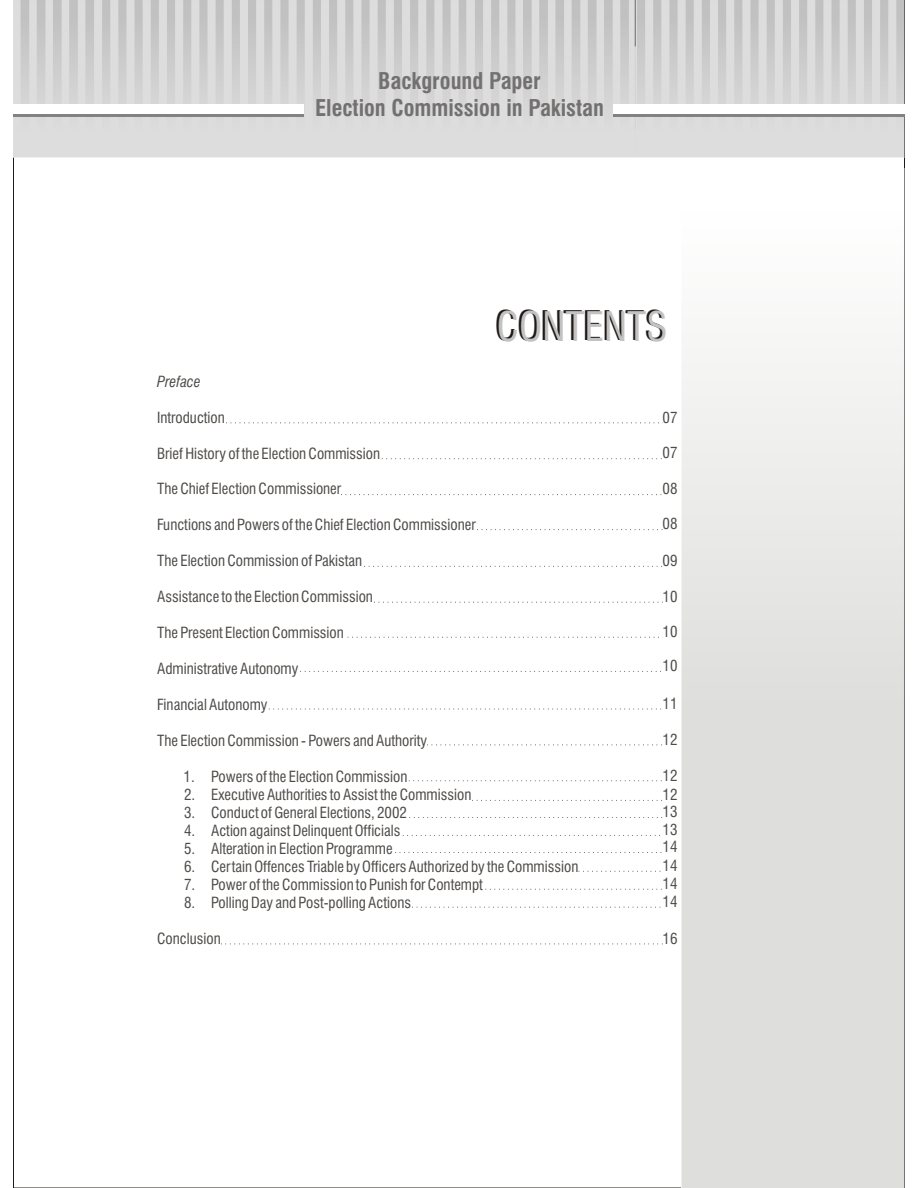
<style>
.page{position:relative;width:918px;height:1188px;background:#fff}
.page>*{position:absolute;margin:0;border:0;box-sizing:border-box;transform-origin:0 0}
.t1{font:39.75px "Swis 721 Cn BT";color:#1f1a17}
.t2{font:700 22.5px/27px "Swis 721 Cn BT";color:#737070;text-align:center}
.t3{font:15px/17.5px "Swis 721 Cn BT";color:#4d4a47;text-align:justify}
.t4{font:italic 15px "Swis 721 Cn BT";color:#4d4a47}
</style>
<div class="page">
<svg style="left:226px;top:422px;width:437px;height:1px"></svg>
<svg style="left:382px;top:458px;width:280px;height:1px"></svg>
<svg style="left:341px;top:494px;width:321px;height:1px"></svg>
<svg style="left:477px;top:529px;width:186px;height:1px"></svg>
<svg style="left:364px;top:566px;width:298px;height:1px"></svg>
<svg style="left:374px;top:602px;width:289px;height:1px"></svg>
<svg style="left:348px;top:637px;width:315px;height:1px"></svg>
<svg style="left:300px;top:671px;width:361px;height:1px"></svg>
<svg style="left:269px;top:709px;width:393px;height:1px"></svg>
<svg style="left:427px;top:745px;width:235px;height:1px"></svg>
<svg style="left:409px;top:780px;width:253px;height:1px"></svg>
<svg style="left:472px;top:800px;width:190px;height:1px"></svg>
<svg style="left:409px;top:817px;width:254px;height:1px"></svg>
<svg style="left:403px;top:835px;width:257px;height:1px"></svg>
<svg style="left:395px;top:852px;width:267px;height:1px"></svg>
<svg style="left:579px;top:871px;width:82px;height:1px"></svg>
<svg style="left:485px;top:889px;width:177px;height:1px"></svg>
<svg style="left:412px;top:907px;width:249px;height:1px"></svg>
<svg style="left:221px;top:944px;width:442px;height:1px"></svg>
<img style="left:14px;top:0;width:891px;height:157px">
<div style="left:14px;top:104px;width:290px;height:13px;background:#fff"></div>
<hr style="left:14px;top:114px;width:290px;height:3px;background:#828282">
<div style="left:613px;top:104px;width:291px;height:13px;background:#fff"></div>
<hr style="left:613px;top:114px;width:291px;height:3px;background:#828282">
<h2 class="t2" style="left:315px;top:70px;width:290px">Background Paper<br>Election Commission in Pakistan</h2>
<h1 class="t1" style="left:495px;top:310px;width:173px">CONTENTS</h1>
<p class="t4" style="left:157px;top:375px;width:45px">Preface</p>
<p class="t3" style="left:157px;top:410px;width:69px">Introduction</p>
<p class="t3" style="left:157px;top:446px;width:225px">Brief History of the Election Commission</p>
<p class="t3" style="left:157px;top:482px;width:186px">The Chief Election Commissioner</p>
<p class="t3" style="left:157px;top:518px;width:320px">Functions and Powers of the Chief Election Commissioner</p>
<p class="t3" style="left:157px;top:554px;width:207px">The Election Commission of Pakistan</p>
<p class="t3" style="left:157px;top:590px;width:217px">Assistance to the Election Commission</p>
<p class="t3" style="left:157px;top:626px;width:188px">The Present Election Commission</p>
<p class="t3" style="left:157px;top:662px;width:143px">Administrative Autonomy</p>
<p class="t3" style="left:157px;top:698px;width:112px">Financial Autonomy</p>
<p class="t3" style="left:157px;top:734px;width:272px">The Election Commission - Powers and Authority</p>
<p class="t3" style="left:184px;top:769px;width:225px">1. Powers of the Election Commission</p>
<p class="t3" style="left:184px;top:787px;width:289px">2. Executive Authorities to Assist the Commission</p>
<p class="t3" style="left:184px;top:805px;width:224px">3. Conduct of General Elections, 2002</p>
<p class="t3" style="left:184px;top:823px;width:218px">4. Action against Delinquent Officials</p>
<p class="t3" style="left:184px;top:841px;width:210px">5. Alteration in Election Programme</p>
<p class="t3" style="left:184px;top:859px;width:396px">6. Certain Offences Triable by Officers Authorized by the Commission</p>
<p class="t3" style="left:184px;top:877px;width:300px">7. Power of the Commission to Punish for Contempt</p>
<p class="t3" style="left:184px;top:895px;width:228px">8. Polling Day and Post-polling Actions</p>
<p class="t3" style="left:157px;top:931px;width:65px">Conclusion</p>
<p class="t3" style="left:663px;top:410px;width:16px">07</p>
<p class="t3" style="left:663px;top:446px;width:16px">07</p>
<p class="t3" style="left:663px;top:482px;width:16px">08</p>
<p class="t3" style="left:663px;top:517px;width:16px">08</p>
<p class="t3" style="left:663px;top:553px;width:16px">09</p>
<p class="t3" style="left:663px;top:589px;width:16px">10</p>
<p class="t3" style="left:663px;top:624px;width:16px">10</p>
<p class="t3" style="left:663px;top:659px;width:16px">10</p>
<p class="t3" style="left:663px;top:696px;width:16px">11</p>
<p class="t3" style="left:663px;top:732px;width:16px">12</p>
<p class="t3" style="left:663px;top:767px;width:16px;line-height:19.6px">12<br>12</p>
<p class="t3" style="left:663px;top:805px;width:16px">13<br>13<br>14</p>
<p class="t3" style="left:663px;top:858px;width:16px;line-height:18px">14<br>14<br>14</p>
<p class="t3" style="left:663px;top:931px;width:16px">16</p>
</div>
